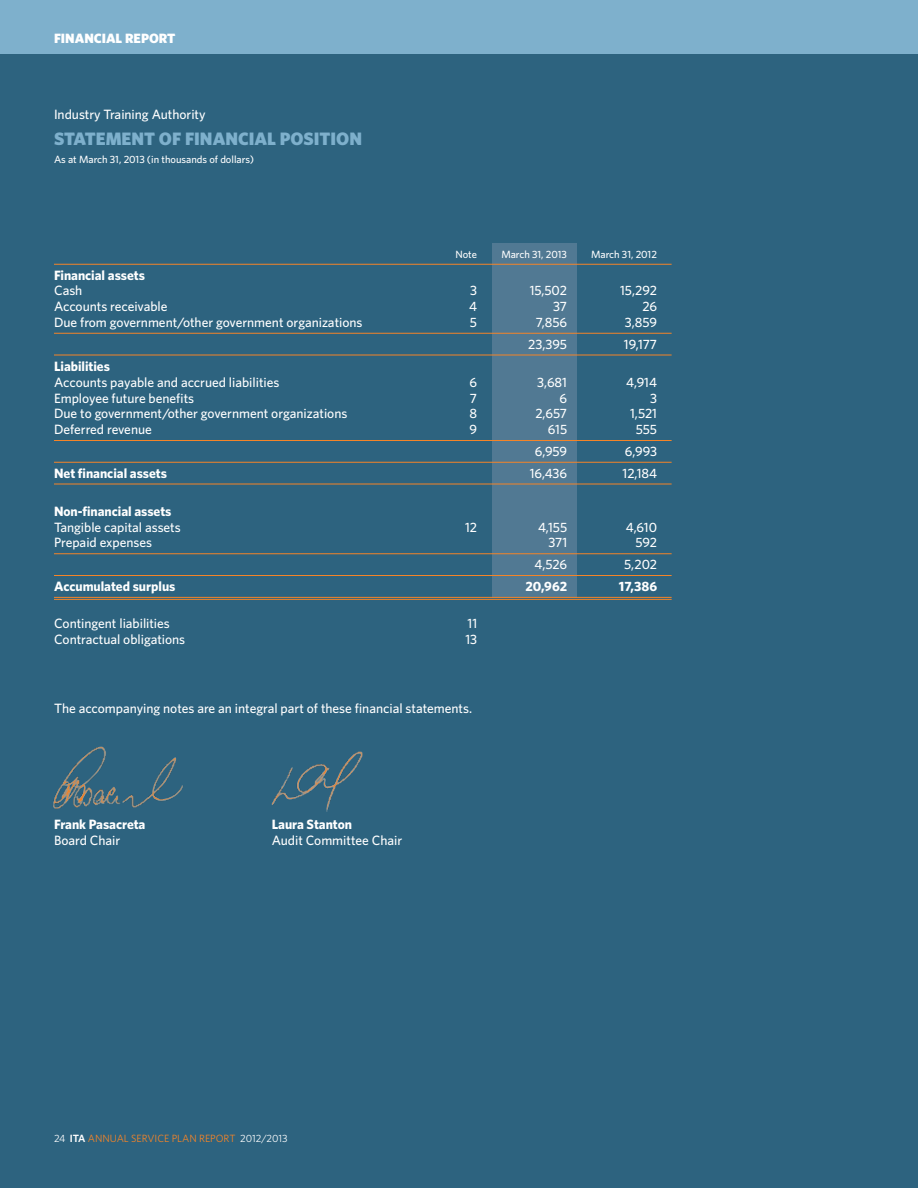
<style>
.page{position:relative;width:918px;height:1188px;background:#2d637f}
.page>*{position:absolute;margin:0;border:0;box-sizing:border-box;transform-origin:0 0}
.t1{font:900 18px "Whitney";color:#7eb0cc}
.t2{font:500 13.5px "Whitney";letter-spacing:-.005em;color:#fff}
.t3{font:700 13.5px "Whitney";letter-spacing:-.005em;color:#fff}
.t4{font:900 13.5px "Whitney";color:#fff}
.t5{font:500 10.5px "Whitney";letter-spacing:-.005em;color:#fff}
.t6{font:10.5px "Whitney";letter-spacing:-.005em;color:#f58427}
.s1{color:#fff}
.s2{font-weight:600;color:#fff}
</style>
<div class="page">
<div style="left:492px;top:243px;width:85px;height:354px;background:#517993"></div>
<hr style="left:54px;top:264px;width:618px;height:1px;background:#f58427">
<hr style="left:54px;top:333px;width:618px;height:1px;background:#f58427">
<hr style="left:54px;top:355px;width:618px;height:1px;background:#f58427">
<hr style="left:54px;top:440px;width:618px;height:1px;background:#f58427">
<hr style="left:54px;top:462px;width:618px;height:1px;background:#f58427">
<hr style="left:54px;top:484px;width:618px;height:1px;background:#f58427">
<hr style="left:54px;top:553px;width:618px;height:1px;background:#f58427">
<hr style="left:54px;top:575px;width:618px;height:1px;background:#f58427">
<hr style="left:54px;top:597px;width:618px;height:1px;background:#f58427">
<hr style="left:54px;top:599px;width:618px;height:1px;background:#f58427">
<div style="left:0;top:0;width:918px;height:54px;background:#7eb0cc"></div>
<img style="left:53px;top:746px;width:130px;height:63px">
<img style="left:271px;top:751px;width:92px;height:60px">
<p class="t4" style="left:54px;top:29px;width:123px">FINANCIAL REPORT</p>
<p class="t2" style="left:54px;top:105px;width:153px">Industry Training Authority</p>
<h1 class="t1" style="left:54px;top:127px;width:310px">STATEMENT OF FINANCIAL POSITION</h1>
<p class="t5" style="left:54px;top:152px;width:202px">As at March 31, 2013 (in thousands of dollars)</p>
<p class="t5" style="left:455px;top:247px;width:23px">Note</p>
<p class="t5" style="left:501px;top:247px;width:67px">March 31, 2013</p>
<p class="t5" style="left:591px;top:247px;width:67px">March 31, 2012</p>
<p class="t3" style="left:54px;top:266px;width:92px">Financial assets</p>
<p class="t2" style="left:54px;top:282px;width:30px">Cash</p>
<p class="t2" style="left:470px;top:282px;width:8px">3</p>
<p class="t2" style="left:530px;top:282px;width:39px">15,502</p>
<p class="t2" style="left:620px;top:282px;width:38px">15,292</p>
<p class="t2" style="left:54px;top:298px;width:115px">Accounts receivable</p>
<p class="t2" style="left:469px;top:298px;width:9px">4</p>
<p class="t2" style="left:553px;top:298px;width:15px">37</p>
<p class="t2" style="left:642px;top:298px;width:16px">26</p>
<p class="t2" style="left:54px;top:313px;width:310px">Due from government/other government organizations</p>
<p class="t2" style="left:470px;top:313px;width:9px">5</p>
<p class="t2" style="left:536px;top:313px;width:33px">7,856</p>
<p class="t2" style="left:625px;top:313px;width:34px">3,859</p>
<p class="t2" style="left:528px;top:335px;width:40px">23,395</p>
<p class="t2" style="left:624px;top:335px;width:35px">19,177</p>
<p class="t3" style="left:54px;top:357px;width:57px">Liabilities</p>
<p class="t2" style="left:54px;top:373px;width:227px">Accounts payable and accrued liabilities</p>
<p class="t2" style="left:469px;top:373px;width:9px">6</p>
<p class="t2" style="left:537px;top:373px;width:31px">3,681</p>
<p class="t2" style="left:626px;top:373px;width:32px">4,914</p>
<p class="t2" style="left:54px;top:389px;width:142px">Employee future benefits</p>
<p class="t2" style="left:470px;top:389px;width:9px">7</p>
<p class="t2" style="left:559px;top:389px;width:9px">6</p>
<p class="t2" style="left:650px;top:389px;width:8px">3</p>
<p class="t2" style="left:54px;top:405px;width:295px">Due to government/other government organizations</p>
<p class="t2" style="left:469px;top:405px;width:9px">8</p>
<p class="t2" style="left:535px;top:405px;width:33px">2,657</p>
<p class="t2" style="left:630px;top:405px;width:28px">1,521</p>
<p class="t2" style="left:54px;top:421px;width:99px">Deferred revenue</p>
<p class="t2" style="left:470px;top:421px;width:9px">9</p>
<p class="t2" style="left:548px;top:421px;width:21px">615</p>
<p class="t2" style="left:636px;top:421px;width:23px">555</p>
<p class="t2" style="left:535px;top:442px;width:34px">6,959</p>
<p class="t2" style="left:625px;top:442px;width:34px">6,993</p>
<p class="t3" style="left:54px;top:464px;width:114px">Net financial assets</p>
<p class="t2" style="left:530px;top:464px;width:39px">16,436</p>
<p class="t2" style="left:623px;top:464px;width:36px">12,184</p>
<p class="t3" style="left:54px;top:502px;width:119px">Non-financial assets</p>
<p class="t2" style="left:54px;top:518px;width:128px">Tangible capital assets</p>
<p class="t2" style="left:465px;top:518px;width:13px">12</p>
<p class="t2" style="left:538px;top:518px;width:31px">4,155</p>
<p class="t2" style="left:626px;top:518px;width:33px">4,610</p>
<p class="t2" style="left:54px;top:534px;width:100px">Prepaid expenses</p>
<p class="t2" style="left:548px;top:534px;width:20px">371</p>
<p class="t2" style="left:636px;top:534px;width:23px">592</p>
<p class="t2" style="left:535px;top:556px;width:34px">4,526</p>
<p class="t2" style="left:624px;top:556px;width:34px">5,202</p>
<p class="t3" style="left:54px;top:577px;width:123px">Accumulated surplus</p>
<p class="t3" style="left:526px;top:577px;width:43px">20,962</p>
<p class="t3" style="left:619px;top:577px;width:40px">17,386</p>
<p class="t2" style="left:54px;top:615px;width:117px">Contingent liabilities</p>
<p class="t2" style="left:468px;top:615px;width:11px">11</p>
<p class="t2" style="left:54px;top:631px;width:133px">Contractual obligations</p>
<p class="t2" style="left:466px;top:631px;width:13px">13</p>
<p class="t2" style="left:54px;top:699px;width:419px">The accompanying notes are an integral part of these financial statements.</p>
<p class="t3" style="left:54px;top:815px;width:93px">Frank Pasacreta</p>
<p class="t3" style="left:272px;top:815px;width:82px">Laura Stanton</p>
<p class="t2" style="left:54px;top:831px;width:68px">Board Chair</p>
<p class="t2" style="left:272px;top:831px;width:132px">Audit Committee Chair</p>
<p class="t6" style="left:54px;top:1132px;width:235px"><span class="s1">24</span> <span class="s2">ITA</span> ANNUAL SERVICE PLAN REPORT <span class="s1">2012/2013</span></p>
</div>
